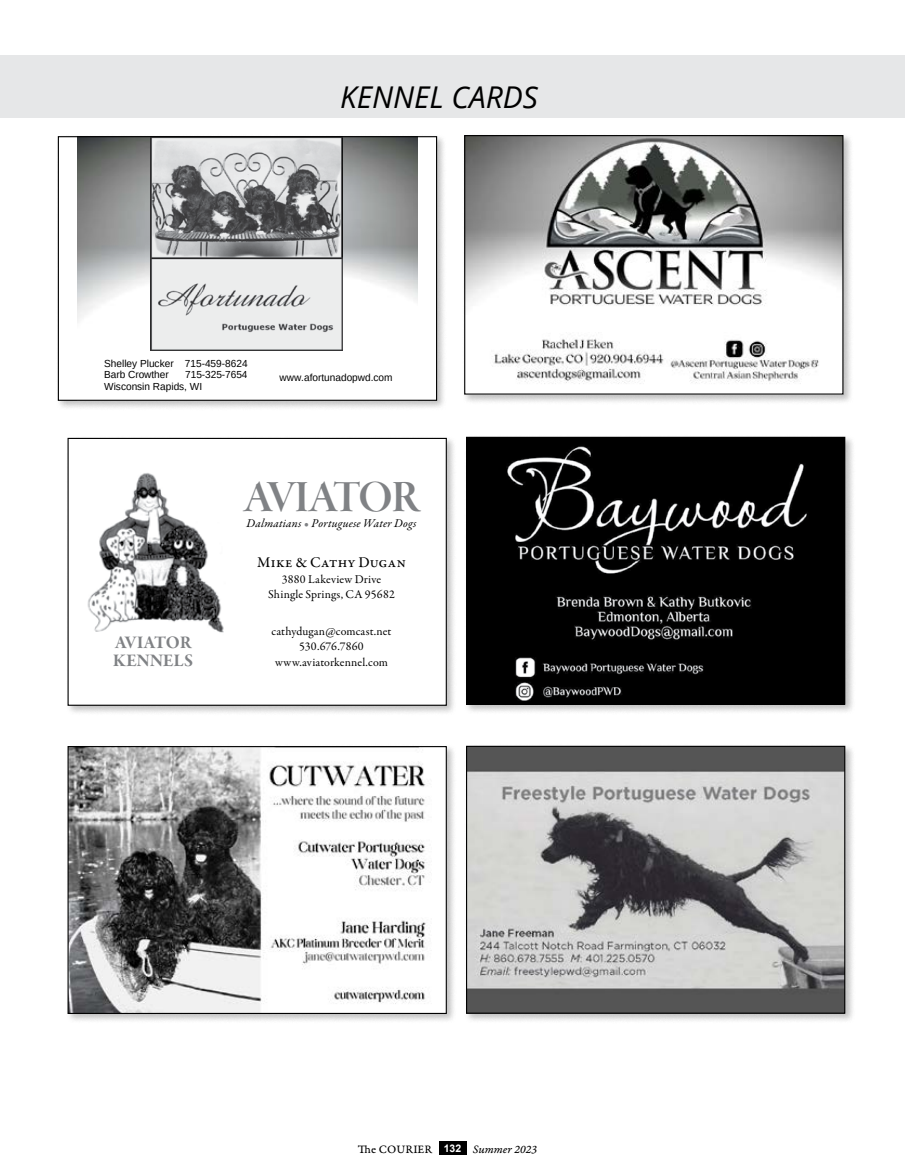
<style>
.page{position:relative;width:905px;height:1175px;background:#fff}
.page>*{position:absolute;margin:0;border:0;box-sizing:border-box;transform-origin:0 0}
.t1{font:46.5px "Garamond Premr Pro Smbd Disp";letter-spacing:-.04em;color:#808285}
.t2{font:italic 30px "Open Sans";color:#000}
.t3{font:18px/18px "Garamond Premr Pro Bd Subh";letter-spacing:.015em;color:#808285}
.t4{font:500 15px "Garamond Premr Pro";letter-spacing:.01em;color:#000}
.t5{font:12px/15.9px "Garamond Premr Pro";letter-spacing:.01em;color:#000;text-align:center}
.t6{font:italic 12px "Garamond Premr Pro";letter-spacing:.015em;color:#000}
.t7{font:12px "Garamond Premr Pro Capt";letter-spacing:.015em;color:#000}
.t8{font:10.2px/11.1px "Arimo";color:#000}
.s1{color:#808285}
.s2{font-family:"Arial";font-weight:700;font-size:10.5px;color:#fff}
.s3{font-family:"Garamond Premr Pro It Capt"}
</style>
<div class="page">
<div style="left:0;top:55px;width:904px;height:63px;background:#e6e7e8"></div>
<div style="left:462px;top:133px;width:391px;height:271px;background:#000;opacity:.25"></div>
<img style="left:466px;top:137px;width:375px;height:255px">
<div style="left:464px;top:135px;width:379px;height:259px;border:1px solid #000"></div>
<div style="left:65px;top:435px;width:392px;height:281px;background:#000;opacity:.25"></div>
<div style="left:68px;top:438px;width:378px;height:267px;background:#fff"></div>
<img style="left:87px;top:473px;width:137px;height:160px">
<div style="left:68px;top:438px;width:379px;height:268px;border:1px solid #000"></div>
<div style="left:463px;top:434px;width:392px;height:281px;background:#000;opacity:.25"></div>
<img style="left:468px;top:439px;width:375px;height:263px">
<div style="left:466px;top:437px;width:379px;height:267px;border:1px solid #000"></div>
<div style="left:55px;top:134px;width:392px;height:277px;background:#000;opacity:.25"></div>
<div style="left:58px;top:137px;width:378px;height:263px;background:#fff"></div>
<img style="left:77px;top:138px;width:340px;height:213px">
<img style="left:151px;top:138px;width:192px;height:213px">
<div style="left:58px;top:136px;width:379px;height:265px;border:1px solid #000"></div>
<div style="left:65px;top:743px;width:392px;height:281px;background:#000;opacity:.25"></div>
<img style="left:70px;top:748px;width:375px;height:264px">
<div style="left:68px;top:746px;width:379px;height:268px;border:1px solid #000"></div>
<div style="left:463px;top:743px;width:392px;height:280px;background:#000;opacity:.25"></div>
<img style="left:468px;top:747px;width:375px;height:264px">
<div style="left:466px;top:745px;width:379px;height:268px;border:1px solid #000"></div>
<div style="left:439px;top:1141px;width:27px;height:13px;background:#000"></div>
<p class="t2" style="left:340px;top:77px;width:199px">KENNEL CARDS</p>
<p class="t8" style="left:104px;top:358px;width:145px">Shelley Plucker 715-459-8624<br>Barb Crowther</p>
<p class="t8" style="left:104px;top:369px;width:145px;text-indent:81px">715-325-7654<br>Wisconsin Rapids, WI</p>
<p class="t8" style="left:279px;top:372px;width:115px">www.afortunadopwd.com</p>
<p class="t3" style="left:113px;top:634px;width:82px">AVIATOR<br>KENNELS</p>
<p class="t1" style="left:243px;top:471px;width:178px">AVIATOR</p>
<p class="t6" style="left:246px;top:515px;width:171px">Dalmatians <span class="s1">•</span> Portuguese Water Dogs</p>
<p class="t4" style="left:257px;top:553px;width:150px">Mike &amp; Cathy Dugan</p>
<p class="t5" style="left:268px;top:571px;width:128px">3880 Lakeview Drive<br>Shingle Springs, CA 95682</p>
<p class="t5" style="left:271px;top:623px;width:121px">cathydugan@comcast.net<br>530.676.7860 www.aviatorkennel.com</p>
<p class="t7" style="left:358px;top:1141px;width:181px">The COURIER <span class="s2">132</span> <span class="s3">Summer 2023</span></p>
</div>
